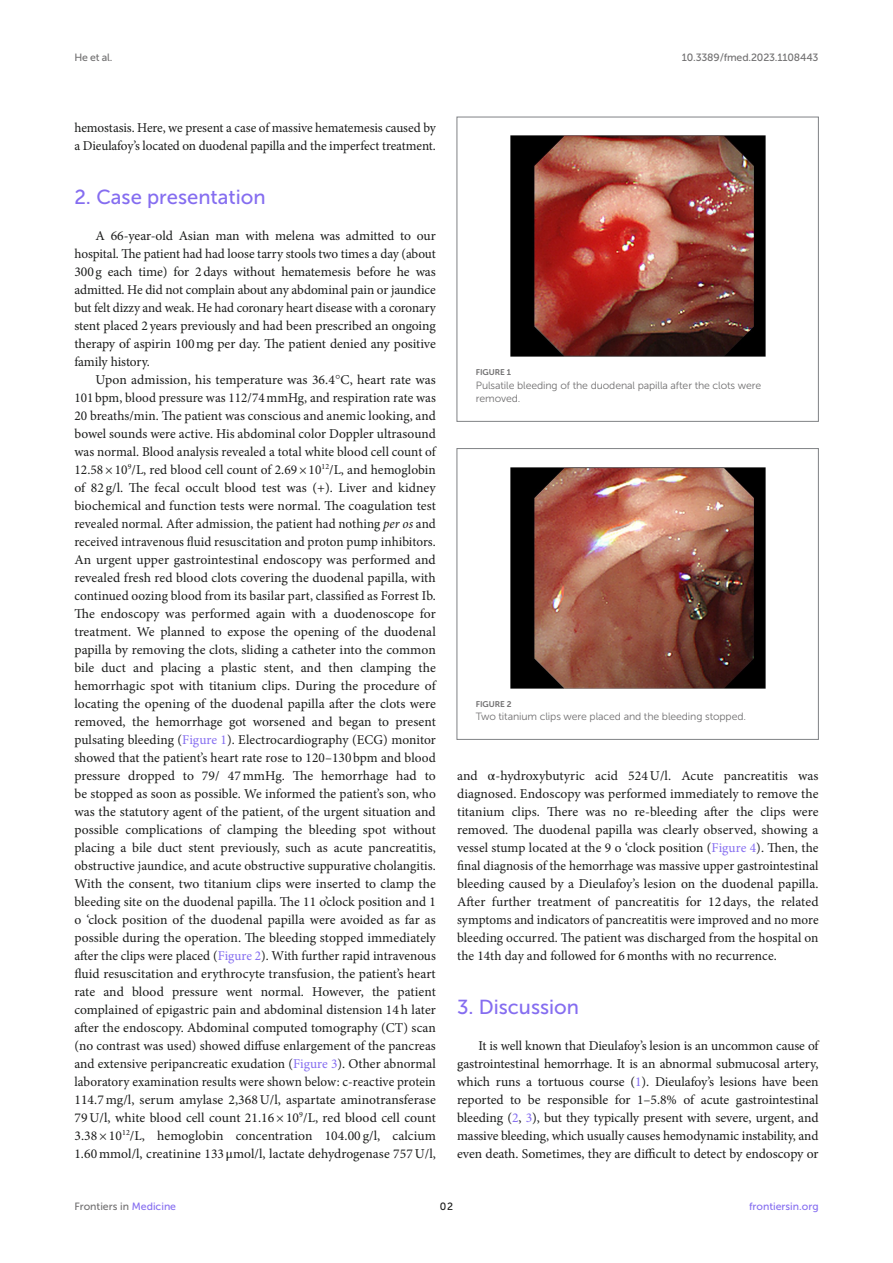
<style>
.page{position:relative;width:893px;height:1263px;background:#fff}
.page>*{position:absolute;margin:0;border:0;box-sizing:border-box;transform-origin:0 0}
.HEAD_1{font:20.25px "Museo Sans 500";color:#856df0}
.TEXT{font:13.5px/18px "Minion Pro";letter-spacing:.005em;color:#1b1c1b;text-align:justify}
.TEXT_FLUSH{font:13.5px/18px "Minion Pro";letter-spacing:-.005em;color:#1b1c1b;text-align:justify}
.FIG_LEG{font:10.5px/13.5px "Museo Sans 300";letter-spacing:-.01em;color:#706f70}
.t1{font:10.5px "Museo Sans 500";letter-spacing:-.015em;color:#706f70}
.t2{font:10.5px "Museo Sans 500";color:#856df0}
.t3{font:10.5px "Museo Sans 500";color:#1b1c1b}
.FIG_HD{font:8.25px "Museo Sans 700";letter-spacing:-.01em;color:#706f70}
.s1{font-family:"STIX"}
.s2{font-style:italic}
.s3{color:#856df0}
.s4{font-family:"STIX General"}
</style>
<div class="page">
<img style="left:510px;top:136px;width:255px;height:221px">
<div style="left:457px;top:117px;width:362px;height:305px;border:1px solid #808285"></div>
<img style="left:510px;top:467px;width:255px;height:221px">
<div style="left:457px;top:448px;width:362px;height:292px;border:1px solid #808285"></div>
<p class="t1" style="left:74px;top:51px;width:40px">He et al.</p>
<p class="t1" style="left:682px;top:51px;width:138px">10.3389/fmed.2023.1108443</p>
<p class="TEXT_FLUSH" style="left:74px;top:119px;width:363px">hemostasis. Here, we present a case of massive hematemesis caused by a Dieulafoy’s located on duodenal papilla and the imperfect treatment.</p>
<p class="HEAD_1" style="left:74px;top:186px;width:193px">2. Case presentation</p>
<p class="TEXT_FLUSH" style="left:74px;top:227px;width:363px;text-indent:21px">A 66-year-old Asian man with melena was admitted to our hospital. The patient had had loose tarry stools two times a day (about 300g each time) for 2days without hematemesis before he was admitted. He did not complain about any abdominal pain or jaundice but felt dizzy and weak. He had coronary heart disease with a coronary stent placed 2years previously and had been prescribed an ongoing therapy of aspirin 100mg per day. The patient denied any positive family history.</p>
<p class="TEXT" style="left:74px;top:371px;width:363px;text-indent:21px">Upon admission, his temperature was 36.4<span class="s1">°</span>C, heart rate was 101 bpm, blood pressure was 112/74mmHg, and respiration rate was 20 breaths/min. The patient was conscious and anemic looking, and bowel sounds were active. His abdominal color Doppler ultrasound was normal. Blood analysis revealed a total white blood cell count of 12.58×10<sup>9</sup>/L, red blood cell count of 2.69×10<sup>12</sup>/L, and hemoglobin of 82 g/l. The fecal occult blood test was (+). Liver and kidney biochemical and function tests were normal. The coagulation test revealed normal. After admission, the patient had nothing <span class="s2">per os</span> and received intravenous fluid resuscitation and proton pump inhibitors.<br>An urgent upper gastrointestinal endoscopy was performed and revealed fresh red blood clots covering the duodenal papilla, with continued oozing blood from its basilar part, classified as Forrest Ib.<br>The endoscopy was performed again with a duodenoscope for treatment. We planned to expose the opening of the duodenal papilla by removing the clots, sliding a catheter into the common bile duct and placing a plastic stent, and then clamping the hemorrhagic spot with titanium clips. During the procedure of locating the opening of the duodenal papilla after the clots were removed, the hemorrhage got worsened and began to present pulsating bleeding (<span class="s3">Figure 1</span>). Electrocardiography (ECG) monitor showed that the patient’s heart rate rose to 120–130 bpm and blood pressure dropped to 79/ 47mmHg. The hemorrhage had to be stopped as soon as possible. We informed the patient’s son, who was the statutory agent of the patient, of the urgent situation and possible complications of clamping the bleeding spot without placing a bile duct stent previously, such as acute pancreatitis, obstructive jaundice, and acute obstructive suppurative cholangitis.<br>With the consent, two titanium clips were inserted to clamp the bleeding site on the duodenal papilla. The 11 o’clock position and 1 o ‘clock position of the duodenal papilla were avoided as far as possible during the operation. The bleeding stopped immediately after the clips were placed (<span class="s3">Figure 2</span>). With further rapid intravenous fluid resuscitation and erythrocyte transfusion, the patient’s heart rate and blood pressure went normal. However, the patient complained of epigastric pain and abdominal distension 14 h later after the endoscopy. Abdominal computed tomography (CT) scan (no contrast was used) showed diffuse enlargement of the pancreas and extensive peripancreatic exudation (<span class="s3">Figure 3</span>). Other abnormal laboratory examination results were shown below: c-reactive protein 114.7mg/l, serum amylase 2,368U/l, aspartate aminotransferase 79U/l, white blood cell count 21.16×10<sup>9</sup>/L, red blood cell count 3.38×10<sup>12</sup>/L, hemoglobin concentration 104.00 g/l, calcium 1.60mmol/l, creatinine 133 <span class="s4">μ</span>mol/l, lactate dehydrogenase 757U/l,</p>
<p class="FIG_HD" style="left:476px;top:368px;width:37px">FIGURE 1</p>
<p class="FIG_LEG" style="left:476px;top:379px;width:287px">Pulsatile bleeding of the duodenal papilla after the clots were removed.</p>
<p class="FIG_HD" style="left:476px;top:699px;width:37px">FIGURE 2</p>
<p class="FIG_LEG" style="left:476px;top:710px;width:272px">Two titanium clips were placed and the bleeding stopped.</p>
<p class="TEXT" style="left:457px;top:767px;width:363px">and <span class="s4">α</span>-hydroxybutyric acid 524U/l. Acute pancreatitis was diagnosed. Endoscopy was performed immediately to remove the titanium clips. There was no re-bleeding after the clips were removed. The duodenal papilla was clearly observed, showing a vessel stump located at the 9 o ‘clock position (<span class="s3">Figure 4</span>). Then, the final diagnosis of the hemorrhage was massive upper gastrointestinal bleeding caused by a Dieulafoy’s lesion on the duodenal papilla.<br>After further treatment of pancreatitis for 12 days, the related symptoms and indicators of pancreatitis were improved and no more bleeding occurred. The patient was discharged from the hospital on the 14th day and followed for 6months with no recurrence.</p>
<p class="HEAD_1" style="left:457px;top:996px;width:123px">3. Discussion</p>
<p class="TEXT_FLUSH" style="left:457px;top:1037px;width:363px;text-indent:21px">It is well known that Dieulafoy’s lesion is an uncommon cause of gastrointestinal hemorrhage. It is an abnormal submucosal artery, which runs a tortuous course (<span class="s3">1</span>). Dieulafoy’s lesions have been reported to be responsible for 1–5.8% of acute gastrointestinal bleeding (<span class="s3">2</span>, <span class="s3">3</span>), but they typically present with severe, urgent, and massive bleeding, which usually causes hemodynamic instability, and even death. Sometimes, they are difficult to detect by endoscopy or</p>
<p class="t1" style="left:74px;top:1200px;width:103px">Frontiers in <span class="s3">Medicine</span></p>
<p class="t3" style="left:440px;top:1200px;width:15px">02</p>
<p class="t2" style="left:749px;top:1200px;width:71px">frontiersin.org</p>
</div>
